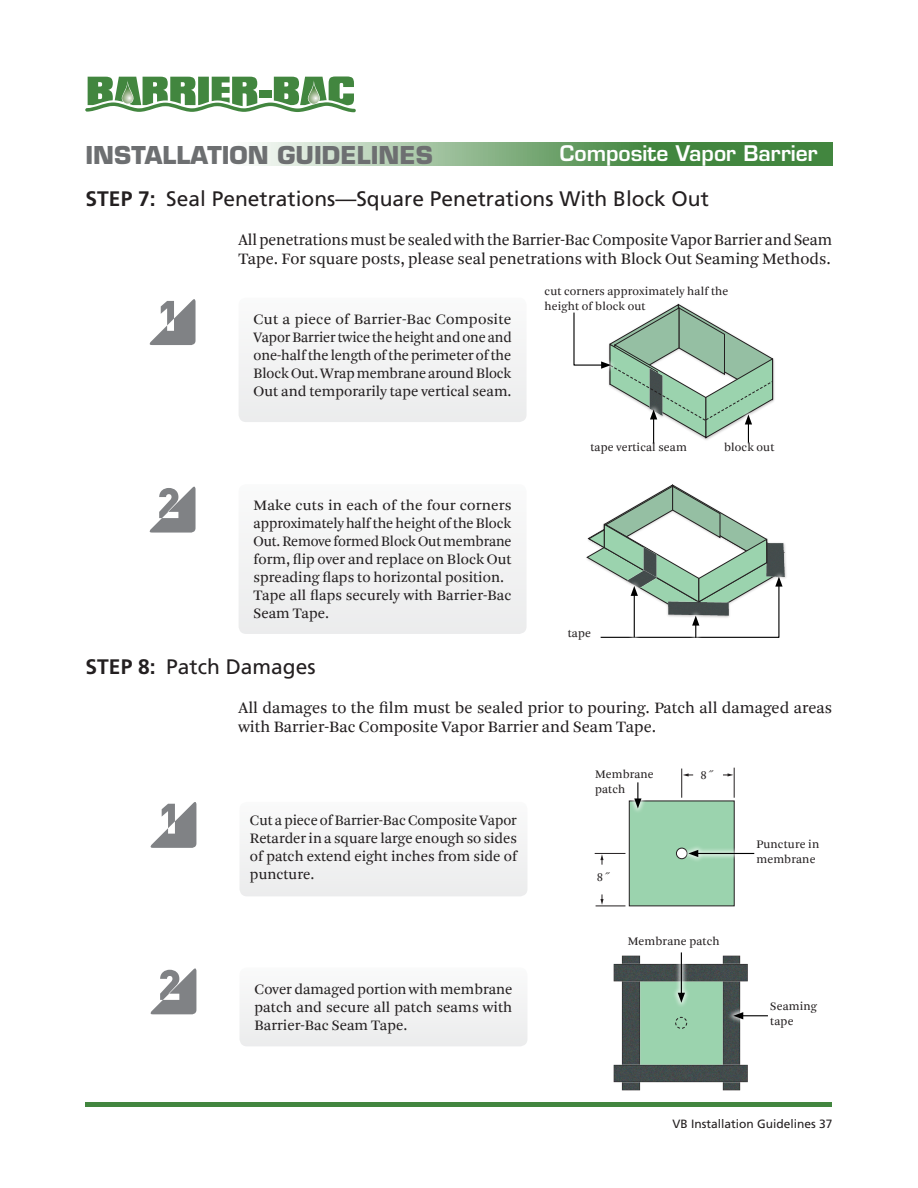
<style>
.page{position:relative;width:918px;height:1188px;background:#fff}
.page>*{position:absolute;margin:0;border:0;box-sizing:border-box;transform-origin:0 0}
.t1{font:700 24px "Eurostile LT Std";color:#6d6f71}
.Subhead__Frutiger_14{font:21px "Frutiger LT Std";color:#231f20}
.t2{font:600 21px "Eurostile LT Std";color:#fff}
.body__Arnhem_11_13{font:16.5px/19.5px "Arnhem Blond";color:#231f20;scale:.96 1}
.body__Arnhem_11_13-2{font:16.5px/19.5px "Arnhem Blond";color:#231f20}
.caption__Arnhem__10{font:15px/18px "Arnhem Blond";color:#231f20;text-align:justify}
.caption__Arnhem__8_1{font:12px/15px "Arnhem Blond";letter-spacing:.01em;color:#231f20}
.t3{font:12px "Frutiger LT Std";color:#231f20}
.s1{font-weight:700}
</style>
<div class="page">
<img style="left:784px;top:544px;width:2px;height:27px">
<hr style="left:595px;top:853px;width:30px;height:1px;background:#231f20">
<hr style="left:734px;top:768px;width:1px;height:30px;background:#231f20">
<div style="left:632px;top:973px;width:99px;height:99px;background:#9bd3ae"></div>
<img style="left:621px;top:1006px;width:20px;height:34px">
<img style="left:722px;top:1006px;width:19px;height:34px">
<img style="left:613px;top:955px;width:135px;height:51px">
<img style="left:613px;top:1040px;width:135px;height:51px">
<div style="left:675px;top:1017px;width:12px;height:12px;border:1px dashed #231f20;border-radius:50%"></div>
<svg style="left:573px;top:304px;width:200px;height:139px"></svg>
<svg style="left:587px;top:485px;width:197px;height:153px"></svg>
<div style="left:672px;top:947px;width:19px;height:62px;background:#fff;opacity:.8"></div>
<hr style="left:681px;top:952px;width:1px;height:43px;background:#000">
<svg style="left:678px;top:993px;width:7px;height:10px"></svg>
<hr style="left:696px;top:853px;width:58px;height:1px;background:#000">
<svg style="left:596px;top:769px;width:139px;height:138px"></svg>
<div style="left:727px;top:1006px;width:47px;height:19px;background:#fff;opacity:.8"></div>
<svg style="left:733px;top:1012px;width:35px;height:7px"></svg>
<div style="left:239px;top:298px;width:288px;height:124px;background:#f2f3f3;border-radius:8px"></div>
<div style="left:239px;top:484px;width:288px;height:150px;background:#f2f3f3;border-radius:8px"></div>
<svg style="left:149px;top:299px;width:47px;height:46px"></svg>
<svg style="left:149px;top:486px;width:47px;height:47px"></svg>
<div style="left:239px;top:802px;width:288px;height:94px;background:#f2f3f3;border-radius:8px"></div>
<div style="left:239px;top:967px;width:288px;height:79px;background:#f3f3f3;border-radius:8px"></div>
<svg style="left:150px;top:802px;width:46px;height:46px"></svg>
<svg style="left:150px;top:968px;width:46px;height:46px"></svg>
<svg style="left:86px;top:76px;width:270px;height:36px"></svg>
<svg style="left:252px;top:142px;width:580px;height:24px;background:#7fad7d"></svg>
<div style="left:86px;top:1102px;width:746px;height:5px;background:#42863f"></div>
<h1 class="t1" style="left:86px;top:140px;width:349px">INSTALLATION GUIDELINES</h1>
<p class="t2" style="left:560px;top:140px;width:259px">Composite Vapor Barrier</p>
<p class="Subhead__Frutiger_14" style="left:86px;top:186px;width:625px"><span class="s1">STEP 7:</span> Seal Penetrations—Square Penetrations With Block Out</p>
<p class="body__Arnhem_11_13" style="left:238px;top:230px;width:620px">All penetrations must be sealed with the Barrier-Bac Composite Vapor Barrier and Seam<br>Tape. For square posts, please seal penetrations with Block Out Seaming Methods.</p>
<p class="caption__Arnhem__10" style="left:254px;top:310px;width:260px">Cut a piece of Barrier-Bac Composite Vapor Barrier twice the height and one and one-half the length of the perimeter of the Block Out. Wrap membrane around Block Out and temporarily tape vertical seam.</p>
<p class="caption__Arnhem__10" style="left:254px;top:497px;width:260px">Make cuts in each of the four corners approximately half the height of the Block Out. Remove formed Block Out membrane form, flip over and replace on Block Out spreading flaps to horizontal position.</p>
<p class="caption__Arnhem__10" style="left:254px;top:587px;width:259px">Tape all flaps securely with Barrier-Bac<br>Seam Tape.</p>
<p class="Subhead__Frutiger_14" style="left:86px;top:654px;width:231px"><span class="s1">STEP 8:</span> Patch Damages</p>
<p class="caption__Arnhem__8_1" style="left:545px;top:283px;width:185px">cut corners approximately half the height of block out</p>
<p class="caption__Arnhem__8_1" style="left:590px;top:440px;width:98px">tape vertical seam</p>
<p class="caption__Arnhem__8_1" style="left:724px;top:440px;width:52px">block out</p>
<p class="caption__Arnhem__8_1" style="left:568px;top:625px;width:25px">tape</p>
<p class="body__Arnhem_11_13-2" style="left:238px;top:698px;width:595px">All damages to the film must be sealed prior to pouring. Patch all damaged areas with Barrier-Bac Composite Vapor Barrier and Seam Tape.</p>
<p class="caption__Arnhem__10" style="left:250px;top:812px;width:269px">Cut a piece of Barrier-Bac Composite Vapor Retarder in a square large enough so sides of patch extend eight inches from side of puncture.</p>
<p class="caption__Arnhem__10" style="left:254px;top:980px;width:260px">Cover damaged portion with membrane patch and secure all patch seams with Barrier-Bac Seam Tape.</p>
<p class="caption__Arnhem__8_1" style="left:595px;top:767px;width:60px">Membrane patch</p>
<p class="caption__Arnhem__8_1" style="left:597px;top:870px;width:15px">8˝</p>
<p class="caption__Arnhem__8_1" style="left:700px;top:767px;width:15px">8˝</p>
<p class="caption__Arnhem__8_1" style="left:628px;top:934px;width:94px">Membrane patch</p>
<p class="caption__Arnhem__8_1" style="left:756px;top:837px;width:64px">Puncture in membrane</p>
<p class="caption__Arnhem__8_1" style="left:770px;top:999px;width:48px">Seaming tape</p>
<p class="t3" style="left:672px;top:1117px;width:162px">VB Installation Guidelines 37</p>
</div>
